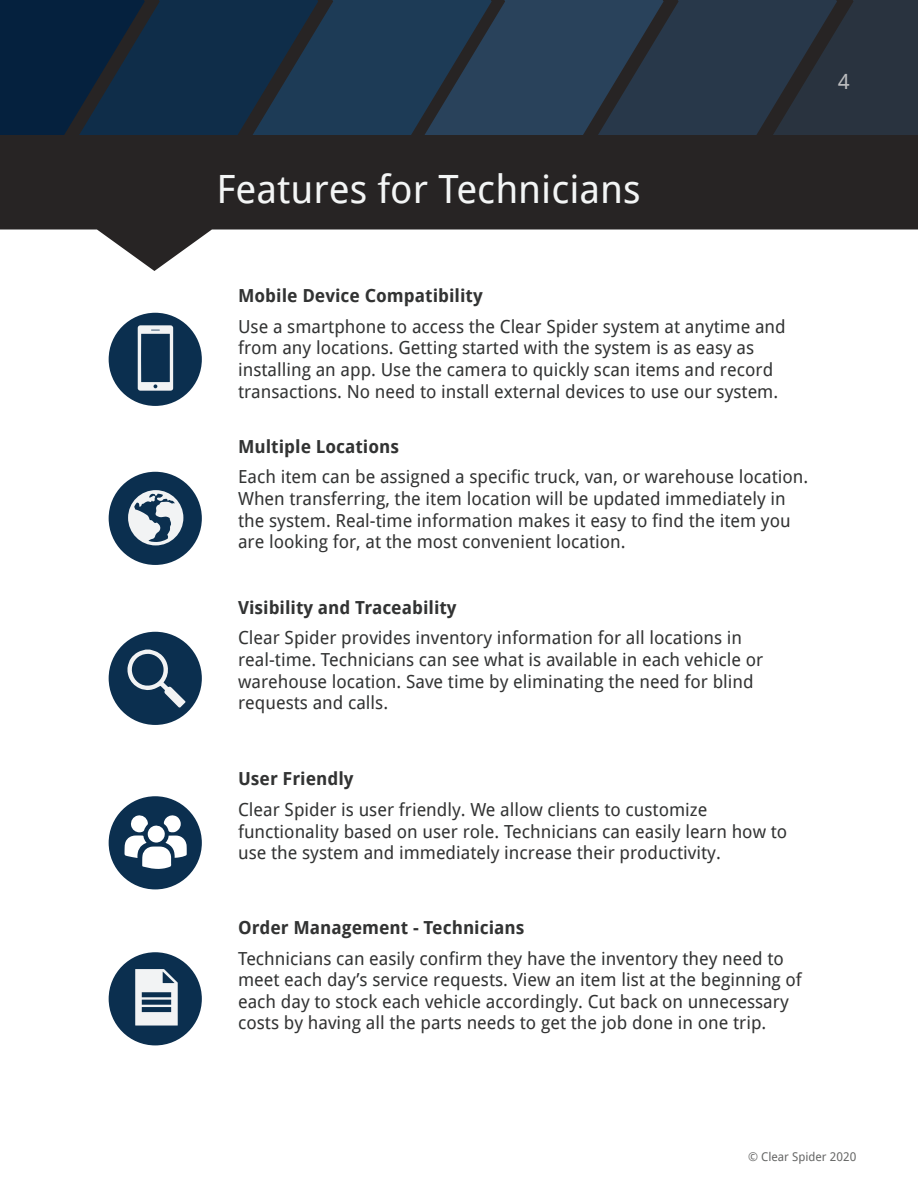
<style>
.page{position:relative;width:918px;height:1188px;background:#fff}
.page>*{position:absolute;margin:0;border:0;box-sizing:border-box;transform-origin:0 0}
.t1{font:39px "Droid Sans";color:#f3f5f5}
.t2{font:21px "Droid Sans";color:#bcbdbf}
.t3{font:18px/21.6px "Droid Sans";color:#323333}
.t4{font:700 18px "Droid Sans";color:#323333}
.t5{font:12px "Droid Sans";color:#666766}
</style>
<div class="page">
<svg style="left:0;top:135px;width:918px;height:136px;fill:#272424"></svg>
<svg style="left:0;top:0;width:918px;height:135px;background:#1d3349"></svg>
<div style="left:109px;top:313px;width:93px;height:93px;background:#0b2f4f;border-radius:50%"></div>
<svg style="left:138px;top:325px;width:35px;height:66px"></svg>
<div style="left:109px;top:796px;width:93px;height:93px;background:#0b2f4f;border-radius:50%"></div>
<div style="left:109px;top:472px;width:93px;height:93px;background:#0b2f4f;border-radius:50%"></div>
<div style="left:109px;top:632px;width:93px;height:93px;background:#0b2f4f;border-radius:50%"></div>
<svg style="left:128px;top:490px;width:55px;height:55px"></svg>
<svg style="left:127px;top:650px;width:58px;height:58px"></svg>
<div style="left:109px;top:952px;width:93px;height:93px;background:#0b2f4f;border-radius:50%"></div>
<svg style="left:135px;top:969px;width:43px;height:57px"></svg>
<svg style="left:125px;top:815px;width:62px;height:54px"></svg>
<h1 class="t1" style="left:216px;top:162px;width:426px">Features for Technicians</h1>
<p class="t2" style="left:838px;top:67px;width:13px">4</p>
<p class="t4" style="left:238px;top:283px;width:246px">Mobile Device Compatibility</p>
<p class="t3" style="left:238px;top:315px;width:549px">Use a smartphone to access the Clear Spider system at anytime and from any locations. Getting started with the system is as easy as installing an app. Use the camera to quickly scan items and record transactions. No need to install external devices to use our system.</p>
<p class="t4" style="left:238px;top:434px;width:163px">Multiple Locations</p>
<p class="t3" style="left:238px;top:466px;width:572px">Each item can be assigned a specific truck, van, or warehouse location.<br>When transferring, the item location will be updated immediately in the system. Real-time information makes it easy to find the item you are looking for, at the most convenient location.</p>
<p class="t4" style="left:238px;top:595px;width:220px">Visibility and Traceability</p>
<p class="t3" style="left:238px;top:627px;width:527px">Clear Spider provides inventory information for all locations in real-time. Technicians can see what is available in each vehicle or warehouse location. Save time by eliminating the need for blind requests and calls.</p>
<p class="t4" style="left:238px;top:766px;width:117px">User Friendly</p>
<p class="t3" style="left:238px;top:798px;width:551px">Clear Spider is user friendly. We allow clients to customize functionality based on user role. Technicians can easily learn how to use the system and immediately increase their productivity.</p>
<p class="t4" style="left:238px;top:915px;width:288px">Order Management - Technicians</p>
<p class="t3" style="left:238px;top:947px;width:565px">Technicians can easily confirm they have the inventory they need to meet each day’s service requests. View an item list at the beginning of each day to stock each vehicle accordingly. Cut back on unnecessary costs by having all the parts needs to get the job done in one trip.</p>
<p class="t5" style="left:748px;top:1148px;width:110px">© Clear Spider 2020</p>
</div>
